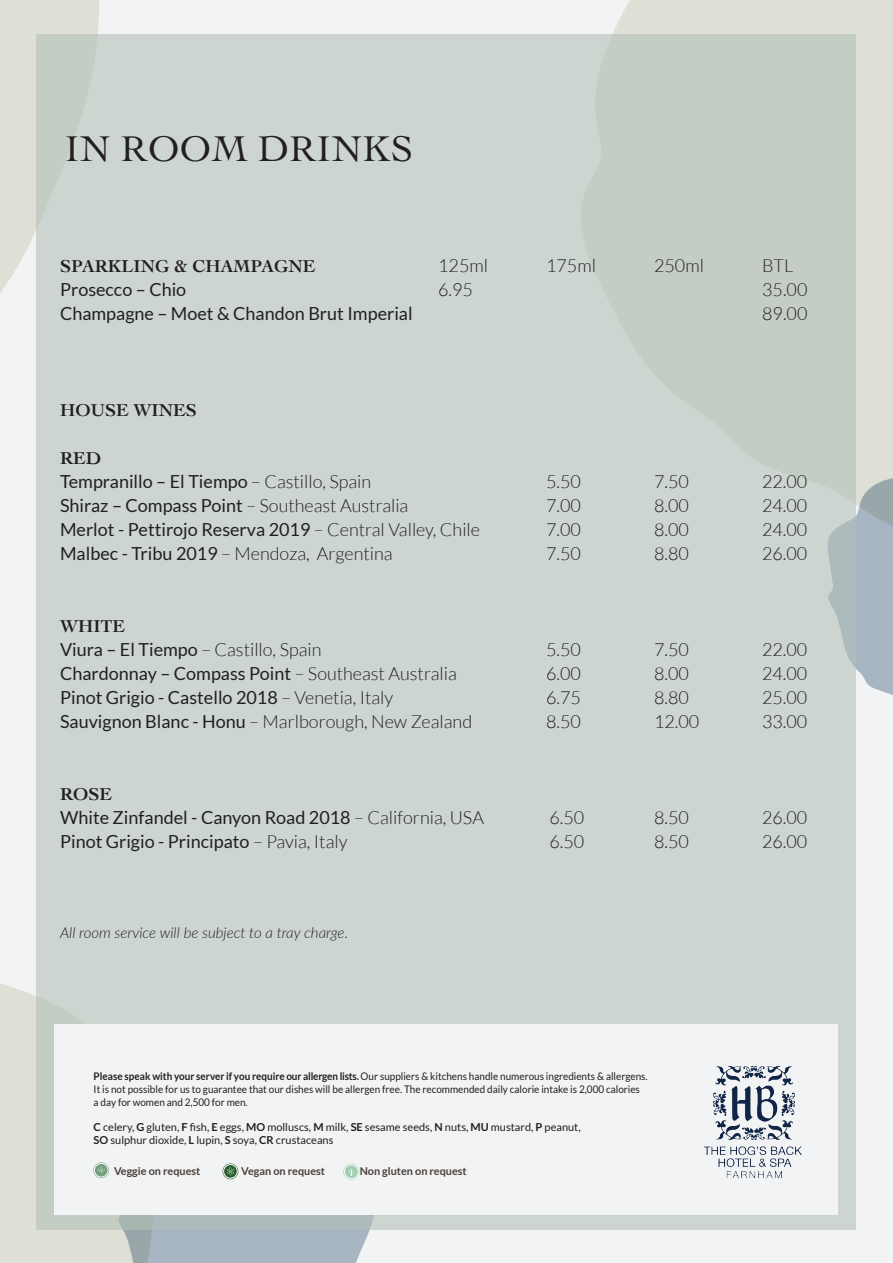
<style>
.page{position:relative;width:893px;height:1263px;background:#f2f3f4}
.page>*{position:absolute;margin:0;border:0;box-sizing:border-box;transform-origin:0 0}
.t1{font:37.5px "Cochin";letter-spacing:.01em;color:#231f20}
.t2{font:18px "Lato";color:#231f20}
.t3{font:300 18px "Lato";color:#231f20}
.t4{font:700 18px "Cochin";color:#231f20}
.t5{font:italic 300 15px "Lato";color:#231f20}
.t6{font:10.95px/13.2px "Lato";color:#231f20}
.t7{font:700 10.8px "Lato";color:#4a3f39}
.t8{font:10.5px/12.6px "Lato";color:#231f20;scale:.95 1}
.s1{font-weight:300}
.s2{font-weight:400}
.s3{font-weight:700}
</style>
<div class="page">
<div style="left:856px;top:539px;width:37px;height:156px;background:#a7b4c2"></div>
<svg style="left:0;top:0;width:100px;height:440px"></svg>
<svg style="left:613px;top:0;width:280px;height:539px;background:#dadcd4"></svg>
<div style="left:37px;top:34px;width:819px;height:1196px;background:#ccd5d0"></div>
<div style="left:54px;top:1025px;width:783px;height:190px;background:#f2f3f4"></div>
<svg style="left:0;top:972px;width:376px;height:291px"></svg>
<img style="left:704px;top:1065px;width:98px;height:114px">
<h1 class="t1" style="left:65px;top:124px;width:349px">IN ROOM DRINKS</h1>
<p class="t4" style="left:60px;top:254px;width:257px">SPARKLING &amp; CHAMPAGNE</p>
<p class="t3" style="left:438px;top:256px;width:51px">125ml</p>
<p class="t3" style="left:546px;top:256px;width:51px">175ml</p>
<p class="t3" style="left:654px;top:256px;width:51px">250ml</p>
<p class="t3" style="left:762px;top:256px;width:33px">BTL</p>
<p class="t2" style="left:60px;top:280px;width:128px">Prosecco – Chio</p>
<p class="t3" style="left:438px;top:280px;width:36px">6.95</p>
<p class="t3" style="left:762px;top:280px;width:47px">35.00</p>
<p class="t2" style="left:60px;top:304px;width:354px">Champagne – Moet &amp; Chandon Brut Imperial</p>
<p class="t3" style="left:762px;top:304px;width:47px">89.00</p>
<p class="t4" style="left:60px;top:398px;width:138px">HOUSE WINES</p>
<p class="t4" style="left:60px;top:446px;width:43px">RED</p>
<p class="t2" style="left:60px;top:472px;width:313px">Tempranillo – El Tiempo <span class="s1">– Castillo, Spain</span></p>
<p class="t3" style="left:546px;top:472px;width:36px">5.50</p>
<p class="t3" style="left:654px;top:472px;width:36px">7.50</p>
<p class="t3" style="left:762px;top:472px;width:47px">22.00</p>
<p class="t2" style="left:60px;top:496px;width:350px">Shiraz – Compass Point <span class="s1">– Southeast Australia</span></p>
<p class="t3" style="left:546px;top:496px;width:36px">7.00</p>
<p class="t3" style="left:654px;top:496px;width:36px">8.00</p>
<p class="t3" style="left:762px;top:496px;width:47px">24.00</p>
<p class="t2" style="left:60px;top:520px;width:421px">Merlot - Pettirojo Reserva 2019 <span class="s1">– Central Valley, Chile</span></p>
<p class="t3" style="left:546px;top:520px;width:36px">7.00</p>
<p class="t3" style="left:654px;top:520px;width:36px">8.00</p>
<p class="t3" style="left:762px;top:520px;width:47px">24.00</p>
<p class="t3" style="left:60px;top:544px;width:334px"><span class="s2">Malbec - Tribu 2019</span> – Mendoza, Argentina</p>
<p class="t3" style="left:546px;top:544px;width:36px">7.50</p>
<p class="t3" style="left:654px;top:544px;width:36px">8.80</p>
<p class="t3" style="left:762px;top:544px;width:47px">26.00</p>
<p class="t4" style="left:60px;top:614px;width:66px">WHITE</p>
<p class="t3" style="left:60px;top:640px;width:263px"><span class="s2">Viura – El Tiempo</span> – Castillo, Spain</p>
<p class="t3" style="left:546px;top:640px;width:36px">5.50</p>
<p class="t3" style="left:654px;top:640px;width:36px">7.50</p>
<p class="t3" style="left:762px;top:640px;width:47px">22.00</p>
<p class="t2" style="left:60px;top:664px;width:398px">Chardonnay – Compass Point <span class="s1">– Southeast Australia</span></p>
<p class="t3" style="left:546px;top:664px;width:36px">6.00</p>
<p class="t3" style="left:654px;top:664px;width:36px">8.00</p>
<p class="t3" style="left:762px;top:664px;width:47px">24.00</p>
<p class="t2" style="left:60px;top:688px;width:335px">Pinot Grigio - Castello 2018 <span class="s1">– Venetia, Italy</span></p>
<p class="t3" style="left:546px;top:688px;width:36px">6.75</p>
<p class="t3" style="left:654px;top:688px;width:36px">8.80</p>
<p class="t3" style="left:762px;top:688px;width:47px">25.00</p>
<p class="t3" style="left:60px;top:712px;width:414px"><span class="s2">Sauvignon Blanc - Honu</span> – Marlborough, New Zealand</p>
<p class="t3" style="left:546px;top:712px;width:36px">8.50</p>
<p class="t3" style="left:654px;top:712px;width:47px">12.00</p>
<p class="t3" style="left:762px;top:712px;width:47px">33.00</p>
<p class="t4" style="left:60px;top:782px;width:54px">ROSE</p>
<p class="t2" style="left:60px;top:808px;width:425px">White Zinfandel - Canyon Road 2018 <span class="s1">– California, USA</span></p>
<p class="t3" style="left:549px;top:808px;width:36px">6.50</p>
<p class="t3" style="left:654px;top:808px;width:36px">8.50</p>
<p class="t3" style="left:762px;top:808px;width:47px">26.00</p>
<p class="t2" style="left:60px;top:832px;width:289px">Pinot Grigio - Principato <span class="s1">– Pavia, Italy</span></p>
<p class="t3" style="left:549px;top:832px;width:36px">6.50</p>
<p class="t3" style="left:654px;top:832px;width:36px">8.50</p>
<p class="t3" style="left:762px;top:832px;width:47px">26.00</p>
<p class="t5" style="left:60px;top:922px;width:290px">All room service will be subject to a tray charge.</p>
<p class="t8" style="left:94px;top:1070px;width:585px"><span class="s3">Please speak with your server if you require our allergen lists.</span> Our suppliers &amp; kitchens handle numerous ingredients &amp; allergens.<br>It is not possible for us to guarantee that our dishes will be allergen free. The recommended daily calorie intake is 2,000 calories a day for women and 2,500 for men.</p>
<p class="t6" style="left:94px;top:1120px;width:489px"><span class="s3">C</span> celery, <span class="s3">G</span> gluten, <span class="s3">F</span> fish, <span class="s3">E</span> eggs, <span class="s3">MO</span> molluscs, <span class="s3">M</span> milk, <span class="s3">SE</span> sesame seeds, <span class="s3">N</span> nuts, <span class="s3">MU</span> mustard, <span class="s3">P</span> peanut,<br><span class="s3">SO</span> sulphur dioxide, <span class="s3">L</span> lupin, <span class="s3">S</span> soya, <span class="s3">CR</span> crustaceans</p>
<p class="t7" style="left:114px;top:1164px;width:88px">Veggie on request</p>
<p class="t7" style="left:241px;top:1165px;width:85px">Vegan on request</p>
<p class="t7" style="left:360px;top:1165px;width:109px">Non gluten on request</p>
</div>
